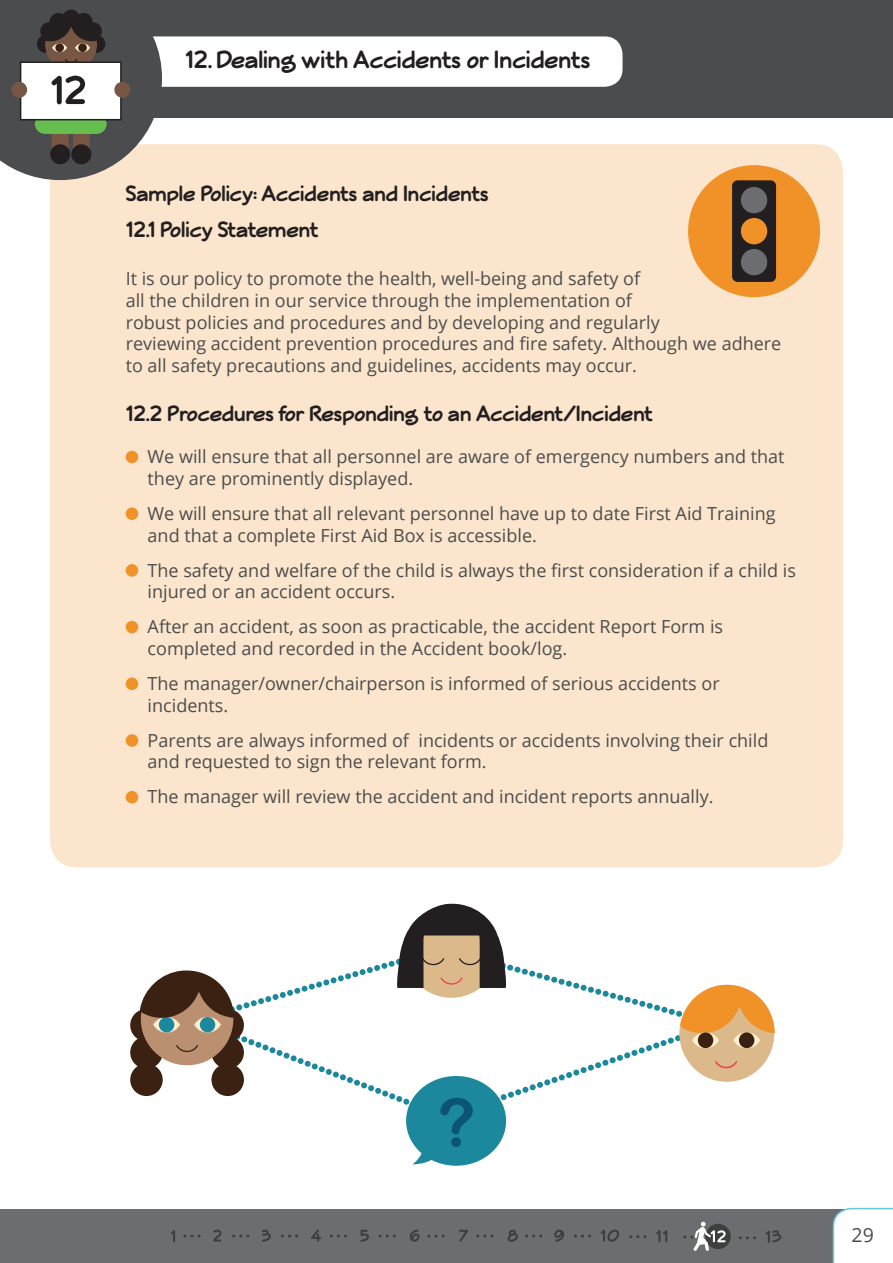
<style>
.page{position:relative;width:893px;height:1263px;background:#fff}
.page>*{position:absolute;margin:0;border:0;box-sizing:border-box;transform-origin:0 0}
.t1{font:700 27px "Veggieburger";color:#231f20}
.t2{font:700 24px/36px "Veggieburger";color:#231f20}
.t3{font:19.5px "Open Sans";color:#4b4c4d}
.t4{font:18px/21.6px "Open Sans";color:#4b4c4d}
</style>
<div class="page">
<div style="left:50px;top:144px;width:793px;height:723px;background:#fbe5cc;border-radius:27px"></div>
<div style="left:688px;top:165px;width:132px;height:132px;background:#f09228;border-radius:50%"></div>
<div style="left:732px;top:180px;width:44px;height:102px;background:#231f20;border-radius:5px"></div>
<div style="left:741px;top:187px;width:26px;height:26px;background:#6c6d70;border-radius:50%"></div>
<div style="left:741px;top:218px;width:26px;height:26px;background:#f09228;border-radius:50%"></div>
<div style="left:741px;top:249px;width:26px;height:26px;background:#6c6d70;border-radius:50%"></div>
<div style="left:126px;top:451px;width:12px;height:12px;background:#f09228;border-radius:50%"></div>
<div style="left:126px;top:507px;width:12px;height:13px;background:#f09228;border-radius:50%"></div>
<div style="left:126px;top:564px;width:12px;height:13px;background:#f09228;border-radius:50%"></div>
<div style="left:126px;top:621px;width:12px;height:12px;background:#f09228;border-radius:50%"></div>
<div style="left:126px;top:677px;width:12px;height:13px;background:#f09228;border-radius:50%"></div>
<div style="left:126px;top:734px;width:12px;height:13px;background:#f09228;border-radius:50%"></div>
<div style="left:126px;top:791px;width:12px;height:12px;background:#f09228;border-radius:50%"></div>
<div style="left:2px;top:1209px;width:891px;height:54px;background:#6c6d70"></div>
<svg style="left:311px;top:1230px;width:10px;height:12px"></svg>
<svg style="left:171px;top:1230px;width:4px;height:12px"></svg>
<svg style="left:213px;top:1229px;width:8px;height:12px"></svg>
<svg style="left:262px;top:1229px;width:9px;height:13px"></svg>
<svg style="left:360px;top:1230px;width:9px;height:12px"></svg>
<svg style="left:409px;top:1229px;width:11px;height:13px"></svg>
<svg style="left:459px;top:1230px;width:9px;height:12px"></svg>
<svg style="left:507px;top:1229px;width:11px;height:13px"></svg>
<svg style="left:554px;top:1229px;width:10px;height:13px"></svg>
<svg style="left:183px;top:1234px;width:18px;height:3px"></svg>
<svg style="left:232px;top:1234px;width:18px;height:3px"></svg>
<svg style="left:281px;top:1234px;width:17px;height:3px"></svg>
<svg style="left:330px;top:1234px;width:17px;height:3px"></svg>
<svg style="left:378px;top:1234px;width:18px;height:3px"></svg>
<svg style="left:427px;top:1234px;width:18px;height:3px"></svg>
<svg style="left:476px;top:1234px;width:18px;height:3px"></svg>
<svg style="left:525px;top:1234px;width:17px;height:3px"></svg>
<svg style="left:574px;top:1229px;width:45px;height:13px"></svg>
<svg style="left:629px;top:1230px;width:38px;height:12px"></svg>
<svg style="left:739px;top:1230px;width:42px;height:13px"></svg>
<div style="left:705px;top:1224px;width:26px;height:25px;background:#3e3e3f;border-radius:50%"></div>
<svg style="left:683px;top:1222px;width:43px;height:29px"></svg>
<div style="left:0;top:0;width:893px;height:118px;background:#4b4c4d"></div>
<svg style="left:0;top:9px;width:622px;height:171px"></svg>
<div style="left:130px;top:1009px;width:33px;height:32px;background:#3a2111;border-radius:50%"></div>
<div style="left:130px;top:1036px;width:33px;height:33px;background:#3a2111;border-radius:50%"></div>
<div style="left:130px;top:1063px;width:33px;height:33px;background:#3a2111;border-radius:50%"></div>
<svg style="left:140px;top:903px;width:635px;height:263px"></svg>
<svg style="left:833px;top:1208px;width:60px;height:55px;background:#f6fafb"></svg>
<h1 class="t1" style="left:185px;top:45px;width:407px">12. Dealing with Accidents or Incidents</h1>
<h2 class="t2" style="left:126px;top:175px;width:364px">Sample Policy: Accidents and Incidents<br>12.1 Policy Statement</h2>
<p class="t4" style="left:126px;top:268px;width:657px">It is our policy to promote the health, well-being and safety of<br>all the children in our service through the implementation of<br>robust policies and procedures and by developing and regularly<br>reviewing accident prevention procedures and fire safety. Although we adhere to all safety precautions and guidelines, accidents may occur.</p>
<h2 class="t2" style="left:126px;top:395px;width:529px">12.2 Procedures for Responding to an Accident/Incident</h2>
<p class="t4" style="left:148px;top:445px;width:638px">We will ensure that all personnel are aware of emergency numbers and that they are prominently displayed.</p>
<p class="t4" style="left:148px;top:502px;width:630px">We will ensure that all relevant personnel have up to date First Aid Training and that a complete First Aid Box is accessible.</p>
<p class="t4" style="left:148px;top:559px;width:650px">The safety and welfare of the child is always the first consideration if a child is injured or an accident occurs.</p>
<p class="t4" style="left:148px;top:615px;width:577px">After an accident, as soon as practicable, the accident Report Form is completed and recorded in the Accident book/log.</p>
<p class="t4" style="left:148px;top:672px;width:574px">The manager/owner/chairperson is informed of serious accidents or incidents.</p>
<p class="t4" style="left:148px;top:729px;width:622px">Parents are always informed of incidents or accidents involving their child and requested to sign the relevant form.</p>
<p class="t4" style="left:148px;top:786px;width:567px">The manager will review the accident and incident reports annually.</p>
<p class="t3" style="left:852px;top:1222px;width:24px">29</p>
</div>
